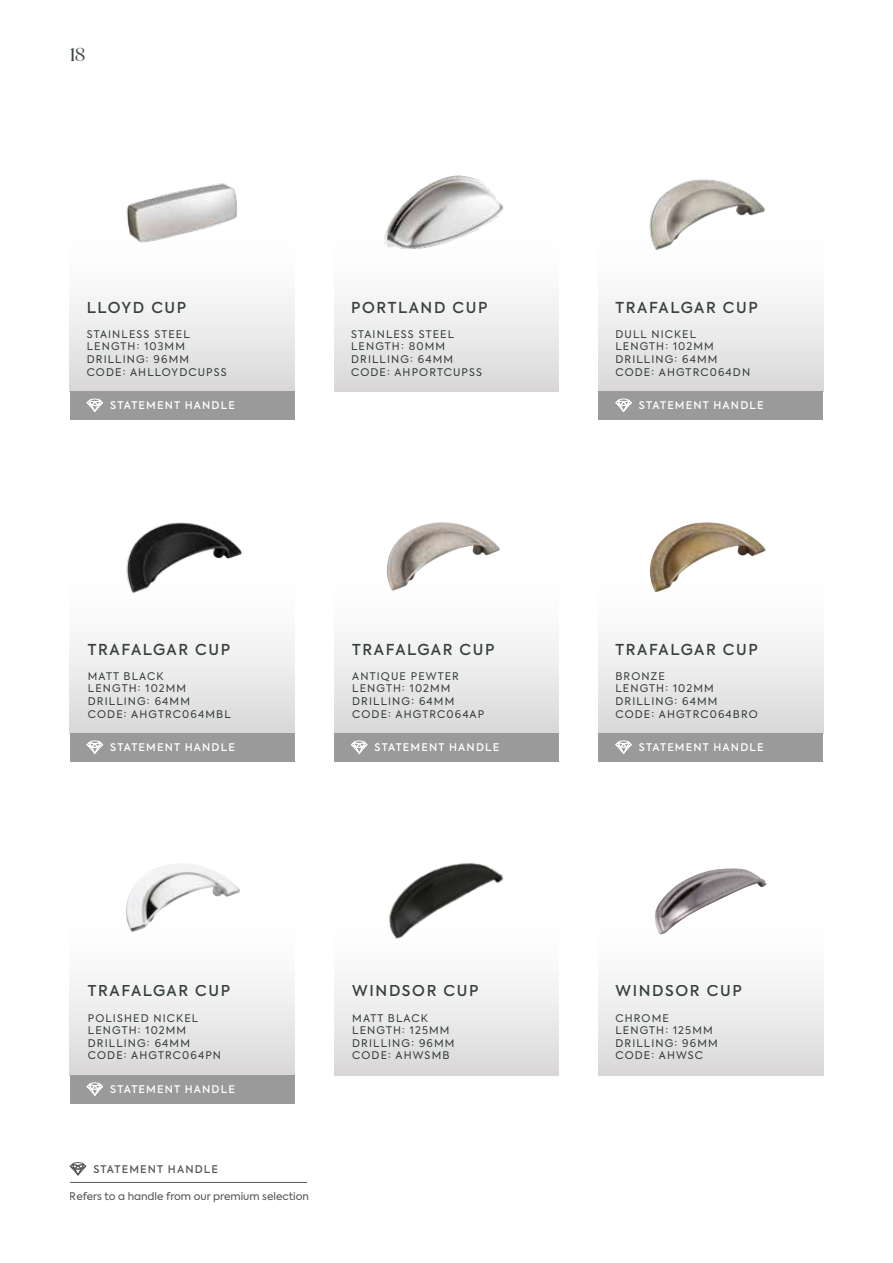
<style>
.page{position:relative;width:893px;height:1263px;background:#fff}
.page>*{position:absolute;margin:0;border:0;box-sizing:border-box;transform-origin:0 0}
.t1{font:18px "Juana";color:#3b4544}
.t2{font:500 15px "Axiforma";letter-spacing:.11em;color:#3b4544}
.t3{font:10.5px/12.6px "Axiforma";letter-spacing:.11em;color:#3b4544}
.t4{font:500 10.5px "Axiforma";letter-spacing:.11em;color:#fff}
.t5{font:10.5px "Axiforma";color:#575756}
.t6{font:500 10.5px "Axiforma";letter-spacing:.11em;color:#575756}
</style>
<div class="page">
<div style="left:70px;top:124px;width:224px;height:267px;background:linear-gradient(to bottom,#fff,#e4e3e4)"></div>
<img style="left:79px;top:149px;width:200px;height:134px">
<div style="left:334px;top:124px;width:225px;height:267px;background:linear-gradient(to bottom,#fff,#e4e3e4)"></div>
<img style="left:375px;top:172px;width:134px;height:80px">
<div style="left:599px;top:124px;width:224px;height:267px;background:linear-gradient(to bottom,#fff,#e4e3e4)"></div>
<img style="left:629px;top:136px;width:158px;height:158px">
<div style="left:599px;top:466px;width:224px;height:267px;background:linear-gradient(to bottom,#fff,#e4e3e4)"></div>
<img style="left:649px;top:522px;width:118px;height:70px">
<div style="left:599px;top:808px;width:224px;height:267px;background:linear-gradient(to bottom,#fff,#e4e3e4)"></div>
<img style="left:654px;top:868px;width:113px;height:67px">
<div style="left:70px;top:466px;width:224px;height:267px;background:linear-gradient(to bottom,#fff,#e4e3e4)"></div>
<img style="left:105px;top:479px;width:158px;height:158px">
<div style="left:70px;top:808px;width:224px;height:267px;background:linear-gradient(to bottom,#fff,#e4e3e4)"></div>
<img style="left:126px;top:863px;width:115px;height:70px">
<div style="left:334px;top:466px;width:225px;height:267px;background:linear-gradient(to bottom,#fff,#e4e3e4)"></div>
<img style="left:387px;top:522px;width:114px;height:69px">
<div style="left:334px;top:808px;width:225px;height:267px;background:linear-gradient(to bottom,#fff,#e4e3e4)"></div>
<img style="left:345px;top:808px;width:201px;height:198px">
<div style="left:70px;top:391px;width:224px;height:29px;background:#9b9a9a"></div>
<svg style="left:86px;top:398px;width:17px;height:14px"></svg>
<div style="left:70px;top:733px;width:224px;height:29px;background:#9b9a9a"></div>
<svg style="left:86px;top:740px;width:17px;height:14px"></svg>
<div style="left:70px;top:1075px;width:224px;height:28px;background:#9b9a9a"></div>
<svg style="left:86px;top:1082px;width:17px;height:14px"></svg>
<div style="left:334px;top:733px;width:225px;height:29px;background:#9b9a9a"></div>
<svg style="left:351px;top:740px;width:17px;height:14px"></svg>
<div style="left:599px;top:733px;width:224px;height:29px;background:#9b9a9a"></div>
<svg style="left:615px;top:740px;width:17px;height:14px"></svg>
<div style="left:599px;top:391px;width:224px;height:29px;background:#9b9a9a"></div>
<svg style="left:615px;top:398px;width:17px;height:14px"></svg>
<svg style="left:69px;top:1162px;width:18px;height:14px"></svg>
<hr style="left:70px;top:1182px;width:237px;height:1px;background:#575756">
<h1 class="t1" style="left:70px;top:43px;width:17px">18</h1>
<h2 class="t2" style="left:87px;top:297px;width:101px">LLOYD CUP</h2>
<p class="t3" style="left:87px;top:328px;width:141px">STAINLESS STEEL<br>LENGTH: 103MM<br>DRILLING: 96MM<br>CODE: AHLLOYDCUPSS</p>
<h2 class="t2" style="left:351px;top:297px;width:138px">PORTLAND CUP</h2>
<p class="t3" style="left:351px;top:328px;width:132px">STAINLESS STEEL<br>LENGTH: 80MM<br>DRILLING: 64MM<br>CODE: AHPORTCUPSS</p>
<h2 class="t2" style="left:615px;top:297px;width:144px">TRAFALGAR CUP</h2>
<p class="t3" style="left:615px;top:328px;width:136px">DULL NICKEL<br>LENGTH: 102MM<br>DRILLING: 64MM<br>CODE: AHGTRC064DN</p>
<p class="t4" style="left:110px;top:398px;width:126px">STATEMENT HANDLE</p>
<p class="t4" style="left:639px;top:398px;width:126px">STATEMENT HANDLE</p>
<h2 class="t2" style="left:88px;top:639px;width:144px">TRAFALGAR CUP</h2>
<p class="t3" style="left:88px;top:670px;width:144px">MATT BLACK<br>LENGTH: 102MM<br>DRILLING: 64MM<br>CODE: AHGTRC064MBL</p>
<h2 class="t2" style="left:352px;top:639px;width:144px">TRAFALGAR CUP</h2>
<p class="t3" style="left:352px;top:670px;width:133px">ANTIQUE PEWTER<br>LENGTH: 102MM<br>DRILLING: 64MM<br>CODE: AHGTRC064AP</p>
<h2 class="t2" style="left:615px;top:639px;width:144px">TRAFALGAR CUP</h2>
<p class="t3" style="left:615px;top:670px;width:144px">BRONZE<br>LENGTH: 102MM<br>DRILLING: 64MM<br>CODE: AHGTRC064BRO</p>
<p class="t4" style="left:110px;top:740px;width:126px">STATEMENT HANDLE</p>
<p class="t4" style="left:375px;top:740px;width:126px">STATEMENT HANDLE</p>
<p class="t4" style="left:639px;top:740px;width:126px">STATEMENT HANDLE</p>
<h2 class="t2" style="left:88px;top:981px;width:144px">TRAFALGAR CUP</h2>
<p class="t3" style="left:88px;top:1012px;width:135px">POLISHED NICKEL<br>LENGTH: 102MM<br>DRILLING: 64MM<br>CODE: AHGTRC064PN</p>
<p class="t4" style="left:110px;top:1082px;width:126px">STATEMENT HANDLE</p>
<p class="t6" style="left:93px;top:1162px;width:126px">STATEMENT HANDLE</p>
<p class="t5" style="left:70px;top:1189px;width:241px">Refers to a handle from our premium selection</p>
<h2 class="t2" style="left:352px;top:981px;width:128px">WINDSOR CUP</h2>
<p class="t3" style="left:352px;top:1012px;width:104px">MATT BLACK<br>LENGTH: 125MM<br>DRILLING: 96MM<br>CODE: AHWSMB</p>
<h2 class="t2" style="left:615px;top:981px;width:128px">WINDSOR CUP</h2>
<p class="t3" style="left:615px;top:1012px;width:104px">CHROME<br>LENGTH: 125MM<br>DRILLING: 96MM<br>CODE: AHWSC</p>
</div>
